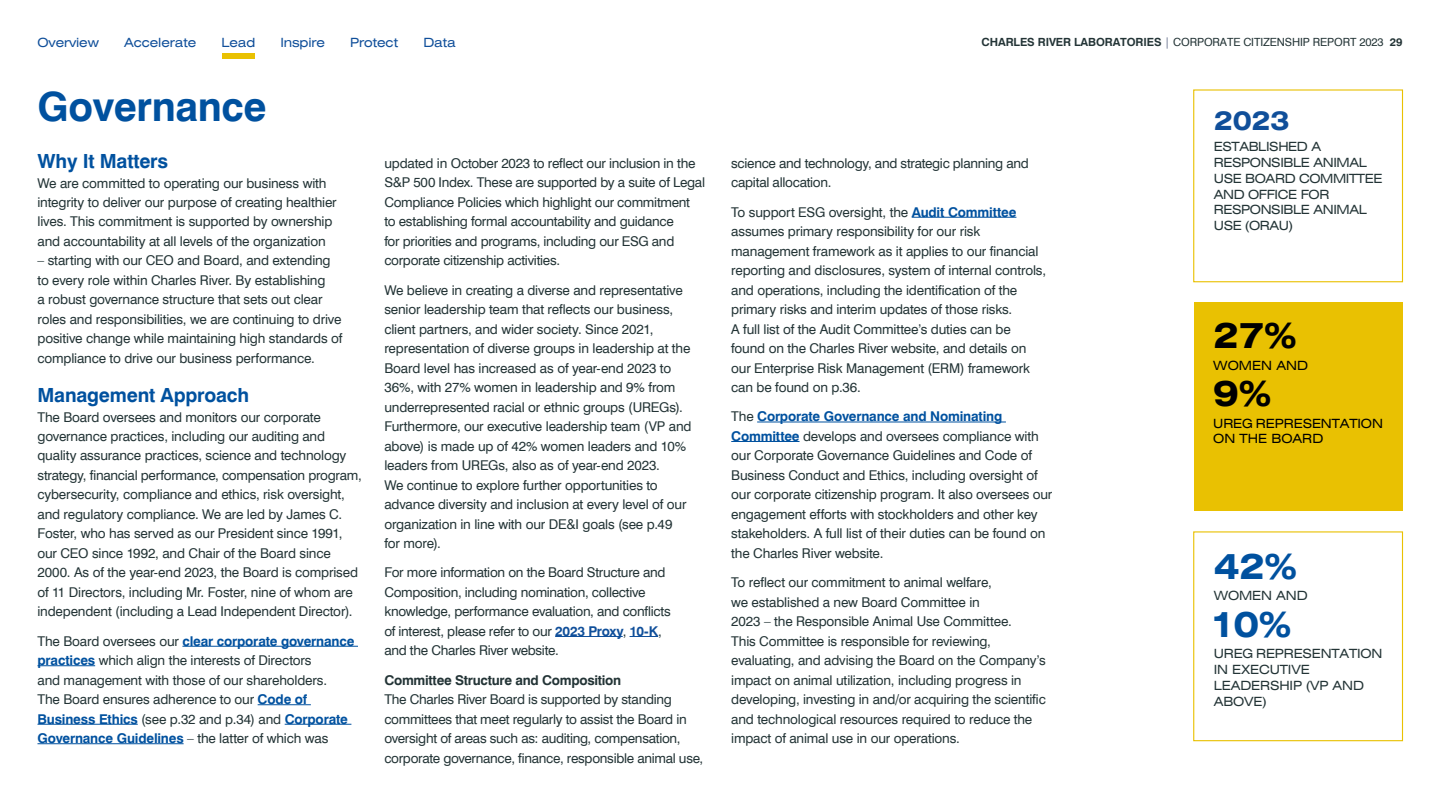
<style>
.page{position:relative;width:1440px;height:810px;background:#fff}
.page>*{position:absolute;margin:0;border:0;box-sizing:border-box;transform-origin:0 0}
.t1{font:700 40.5px "Swiss 721 BT";letter-spacing:-.01em;color:#00519f}
.t2{font:700 expanded 35.4px "Swiss 721 BT";color:#00519f}
.t3{font:700 expanded 35.4px "Swiss 721 BT";color:#000}
.t4{font:700 expanded 26.25px "Swiss 721 BT";color:#104f9a}
.t5{font:700 19.5px "Swiss 721 BT";letter-spacing:-.01em;color:#00519f}
.t6{font:13.5px/19.5px "Swiss 721 BT";letter-spacing:-.015em;color:#233436}
.t7{font:700 13.5px "Swiss 721 BT";letter-spacing:-.02em;color:#233436}
.t8{font:expanded 12.75px/15.8px "Swiss 721 BT";letter-spacing:-.03em;color:#233436}
.t9{font:expanded 12.75px/15.8px "Swiss 721 BT";letter-spacing:-.01em;color:#233436}
.t10{font:expanded 12.75px "Swiss 721 BT";letter-spacing:-.01em;color:#104f9a}
.t11{font:expanded 12.75px/15.8px "Swiss 721 BT";letter-spacing:-.01em;color:#000}
.t12{font:11.25px "Swiss 721 BT";letter-spacing:-.01em;color:#233436}
.t13{font:700 11.25px "Swiss 721 BT";color:#233436}
.s1{font-weight:700}
.s2{font-weight:300;color:#192651}
.s3{font-weight:700;color:#00519f}
.s4{font-weight:700;color:#104f9a}
</style>
<div class="page">
<div style="left:1193px;top:89px;width:210px;height:193px;border:1px solid #e9c102"></div>
<div style="left:1193px;top:531px;width:210px;height:210px;border:1px solid #e9c102"></div>
<div style="left:1194px;top:302px;width:208px;height:209px;background:#e9c102"></div>
<hr style="left:182px;top:646px;width:176px;height:1px;background:#00519f">
<hr style="left:38px;top:666px;width:57px;height:1px;background:#00519f">
<hr style="left:258px;top:705px;width:53px;height:1px;background:#00519f">
<hr style="left:38px;top:724px;width:100px;height:1px;background:#00519f">
<hr style="left:285px;top:724px;width:66px;height:1px;background:#00519f">
<hr style="left:38px;top:744px;width:146px;height:1px;background:#00519f">
<hr style="left:555px;top:636px;width:68px;height:1px;background:#104f9a">
<svg style="left:630px;top:636px;width:28px;height:1px"></svg>
<hr style="left:912px;top:217px;width:104px;height:1px;background:#00519f">
<hr style="left:757px;top:422px;width:249px;height:1px;background:#00519f">
<hr style="left:731px;top:441px;width:69px;height:1px;background:#00519f">
<div style="left:222px;top:53px;width:32px;height:5px;background:#e9c102"></div>
<p class="t10" style="left:38px;top:35px;width:63px">Overview</p>
<p class="t10" style="left:124px;top:35px;width:74px">Accelerate</p>
<p class="t10" style="left:221px;top:35px;width:35px">Lead</p>
<p class="t10" style="left:280px;top:35px;width:46px">Inspire</p>
<p class="t10" style="left:350px;top:35px;width:50px">Protect</p>
<p class="t10" style="left:423px;top:35px;width:34px">Data</p>
<p class="t12" style="left:982px;top:35px;width:404px"><span class="s1">CHARLES RIVER LABORATORIES</span> <span class="s2">|</span> CORPORATE CITIZENSHIP REPORT 2023</p>
<p class="t13" style="left:1390px;top:35px;width:14px">29</p>
<h1 class="t1" style="left:38px;top:82px;width:231px">Governance</h1>
<h3 class="t5" style="left:38px;top:149px;width:132px">Why It Matters</h3>
<p class="t6" style="left:38px;top:173px;width:301px">We are committed to operating our business with integrity to deliver our purpose of creating healthier lives. This commitment is supported by ownership and accountability at all levels of the organization</p>
<p class="t6" style="left:38px;top:251px;width:306px">– starting with our CEO and Board, and extending to every role within Charles River. By establishing<br>a robust governance structure that sets out clear roles and responsibilities, we are continuing to drive positive change while maintaining high standards of compliance to drive our business performance.</p>
<h3 class="t5" style="left:38px;top:383px;width:213px">Management Approach</h3>
<p class="t6" style="left:38px;top:407px;width:326px">The Board oversees and monitors our corporate governance practices, including our auditing and quality assurance practices, science and technology strategy, financial performance, compensation program, cybersecurity, compliance and ethics, risk oversight, and regulatory compliance. We are led by James C.<br>Foster, who has served as our President since 1991, our CEO since 1992, and Chair of the Board since 2000. As of the year-end 2023, the Board is comprised of 11 Directors, including Mr. Foster, nine of whom are independent (including a Lead Independent Director).</p>
<p class="t6" style="left:38px;top:631px;width:318px">The Board oversees our <span class="s3">clear corporate governance practices</span> which align the interests of Directors<br>and management with those of our shareholders.<br>The Board ensures adherence to our <span class="s3">Code of Business Ethics</span> (see p.32 and p.34) and <span class="s3">Corporate Governance Guidelines</span> – the latter of which was</p>
<p class="t6" style="left:384px;top:153px;width:322px">updated in October 2023 to reflect our inclusion in the S&amp;P 500 Index. These are supported by a suite of Legal Compliance Policies which highlight our commitment<br>to establishing formal accountability and guidance<br>for priorities and programs, including our ESG and corporate citizenship activities.</p>
<p class="t6" style="left:384px;top:280px;width:309px">We believe in creating a diverse and representative senior leadership team that reflects our business, client partners, and wider society. Since 2021, representation of diverse groups in leadership at the Board level has increased as of year-end 2023 to 36%, with 27% women in leadership and 9% from underrepresented racial or ethnic groups (UREGs).<br>Furthermore, our executive leadership team (VP and above) is made up of 42% women leaders and 10% leaders from UREGs, also as of year-end 2023.<br>We continue to explore further opportunities to advance diversity and inclusion at every level of our organization in line with our DE&amp;I goals (see p.49<br>for more).</p>
<p class="t6" style="left:384px;top:563px;width:288px">For more information on the Board Structure and Composition, including nomination, collective knowledge, performance evaluation, and conflicts of interest, please refer to our <span class="s4">2023 Proxy</span>, <span class="s4">10-K</span>, and the Charles River website.</p>
<p class="t7" style="left:384px;top:672px;width:238px">Committee Structure and Composition</p>
<p class="t6" style="left:384px;top:689px;width:320px">The Charles River Board is supported by standing committees that meet regularly to assist the Board in oversight of areas such as: auditing, compensation, corporate governance, finance, responsible animal use,</p>
<p class="t6" style="left:731px;top:153px;width:299px">science and technology, and strategic planning and capital allocation.</p>
<p class="t6" style="left:731px;top:202px;width:316px">To support ESG oversight, the <span class="s3">Audit Committee </span>assumes primary responsibility for our risk management framework as it applies to our financial reporting and disclosures, system of internal controls, and operations, including the identification of the primary risks and interim updates of those risks.<br>A full list of the Audit Committee’s duties can be found on the Charles River website, and details on our Enterprise Risk Management (ERM) framework can be found on p.36.</p>
<p class="t6" style="left:731px;top:407px;width:323px">The <span class="s3">Corporate Governance and Nominating Committee</span> develops and oversees compliance with our Corporate Governance Guidelines and Code of Business Conduct and Ethics, including oversight of our corporate citizenship program. It also oversees our engagement efforts with stockholders and other key stakeholders. A full list of their duties can be found on the Charles River website.</p>
<p class="t6" style="left:731px;top:573px;width:316px">To reflect our commitment to animal welfare,<br>we established a new Board Committee in<br>2023 – the Responsible Animal Use Committee.<br>This Committee is responsible for reviewing, evaluating, and advising the Board on the Company’s impact on animal utilization, including progress in developing, investing in and/or acquiring the scientific and technological resources required to reduce the impact of animal use in our operations.</p>
<h3 class="t4" style="left:1214px;top:105px;width:77px">2023</h3>
<p class="t8" style="left:1214px;top:139px;width:170px">ESTABLISHED A<br>RESPONSIBLE ANIMAL<br>USE BOARD COMMITTEE<br>AND OFFICE FOR<br>RESPONSIBLE ANIMAL<br>USE (ORAU)</p>
<h2 class="t3" style="left:1213px;top:314px;width:85px">27%</h2>
<p class="t11" style="left:1213px;top:357px;width:96px">WOMEN AND</p>
<h2 class="t3" style="left:1213px;top:372px;width:59px">9%</h2>
<p class="t11" style="left:1213px;top:415px;width:171px">UREG REPRESENTATION<br>ON THE BOARD</p>
<h2 class="t2" style="left:1214px;top:545px;width:85px">42%</h2>
<p class="t9" style="left:1214px;top:588px;width:95px">WOMEN AND</p>
<h2 class="t2" style="left:1210px;top:603px;width:83px">10%</h2>
<p class="t9" style="left:1214px;top:646px;width:170px">UREG REPRESENTATION<br>IN EXECUTIVE<br>LEADERSHIP (VP AND<br>ABOVE)</p>
</div>
